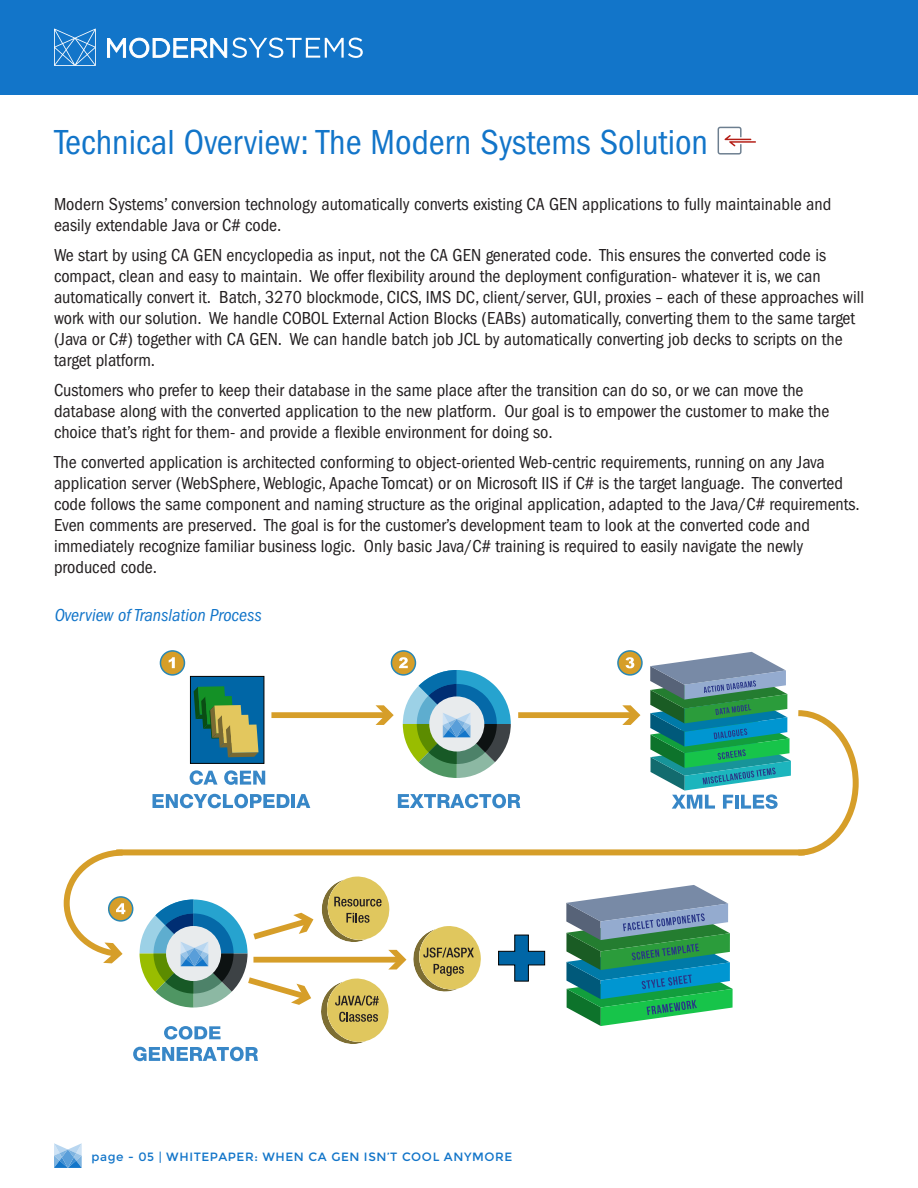
<style>
.page{position:relative;width:918px;height:1188px;background:#fff}
.page>*{position:absolute;margin:0;border:0;box-sizing:border-box;transform-origin:0 0}
.t1{font:condensed 36px "Franklin Gothic";color:#1275c9}
.text{font:condensed 18px/21px "Franklin Gothic";color:#231f20}
.text-2{font:italic condensed 18px "Franklin Gothic";color:#1275c9}
.book{font:12px "Montserrat";letter-spacing:.05em;color:#1275c9}
</style>
<div class="page">
<svg style="left:54px;top:1143px;width:28px;height:25px"></svg>
<div style="left:0;top:0;width:918px;height:94px;background:#1275c9"></div>
<svg style="left:54px;top:29px;width:42px;height:37px"></svg>
<svg style="left:107px;top:37px;width:256px;height:22px"></svg>
<svg style="left:718px;top:127px;width:38px;height:28px"></svg>
<div style="left:190px;top:676px;width:74px;height:88px;background:#0066a6;border:1px solid #000"></div>
<svg style="left:194px;top:686px;width:64px;height:71px"></svg>
<svg style="left:190px;top:770px;width:28px;height:15px"></svg>
<svg style="left:224px;top:770px;width:41px;height:15px"></svg>
<svg style="left:153px;top:794px;width:137px;height:14px"></svg>
<hr style="left:292px;top:794px;width:3px;height:14px;background:#3887c7">
<svg style="left:296px;top:794px;width:14px;height:14px"></svg>
<div style="left:271px;top:712px;width:116px;height:6px;background:#d69e29"></div>
<div style="left:518px;top:712px;width:116px;height:6px;background:#d69e29"></div>
<svg style="left:622px;top:705px;width:18px;height:20px"></svg>
<div style="left:253px;top:957px;width:147px;height:6px;background:#d69e29"></div>
<svg style="left:388px;top:950px;width:18px;height:19px"></svg>
<svg style="left:398px;top:794px;width:122px;height:14px"></svg>
<svg style="left:164px;top:1026px;width:57px;height:14px"></svg>
<svg style="left:133px;top:1047px;width:125px;height:14px"></svg>
<svg style="left:566px;top:885px;width:167px;height:141px"></svg>
<svg style="left:650px;top:652px;width:209px;height:204px"></svg>
<div style="left:160px;top:651px;width:24px;height:24px;background:#d69e29;border-radius:50%"></div>
<div style="left:160px;top:650px;width:25px;height:26px;border:2px solid #2987b5;border-radius:50%"></div>
<svg style="left:169px;top:657px;width:6px;height:11px"></svg>
<svg style="left:391px;top:651px;width:24px;height:24px"></svg>
<div style="left:391px;top:650px;width:25px;height:26px;border:2px solid #2987b5;border-radius:50%"></div>
<div style="left:618px;top:651px;width:24px;height:24px;background:#d69e29;border-radius:50%"></div>
<div style="left:617px;top:650px;width:26px;height:26px;border:2px solid #2987b5;border-radius:50%"></div>
<svg style="left:625px;top:657px;width:9px;height:11px"></svg>
<svg style="left:109px;top:897px;width:24px;height:24px"></svg>
<div style="left:108px;top:896px;width:25px;height:26px;border:2px solid #2987b5;border-radius:50%"></div>
<svg style="left:498px;top:935px;width:47px;height:46px"></svg>
<svg style="left:321px;top:978px;width:68px;height:66px"></svg>
<svg style="left:321px;top:876px;width:69px;height:66px"></svg>
<svg style="left:413px;top:926px;width:68px;height:66px"></svg>
<div style="left:116px;top:849px;width:689px;height:6px;background:#d69e29"></div>
<svg style="left:63px;top:849px;width:66px;height:114px"></svg>
<svg style="left:376px;top:657px;width:135px;height:121px"></svg>
<svg style="left:140px;top:900px;width:174px;height:108px"></svg>
<p class="t1" style="left:55px;top:122px;width:655px">Technical Overview: The Modern Systems Solution</p>
<p class="text" style="left:54px;top:193px;width:779px">Modern Systems’ conversion technology automatically converts existing CA GEN applications to fully maintainable and easily extendable Java or C# code.</p>
<p class="text" style="left:54px;top:244px;width:812px">We start by using CA GEN encyclopedia as input, not the CA GEN generated code. This ensures the converted code is compact, clean and easy to maintain. We offer flexibility around the deployment configuration- whatever it is, we can automatically convert it. Batch, 3270 blockmode, CICS, IMS DC, client/server, GUI, proxies – each of these approaches will work with our solution. We handle COBOL External Action Blocks (EABs) automatically, converting them to the same target (Java or C#) together with CA GEN. We can handle batch job JCL by automatically converting job decks to scripts on the target platform.</p>
<p class="text" style="left:54px;top:379px;width:777px">Customers who prefer to keep their database in the same place after the transition can do so, or we can move the database along with the converted application to the new platform. Our goal is to empower the customer to make the choice that’s right for them- and provide a flexible environment for doing so.</p>
<p class="text" style="left:54px;top:451px;width:807px">The converted application is architected conforming to object-oriented Web-centric requirements, running on any Java application server (WebSphere, Weblogic, Apache Tomcat) or on Microsoft IIS if C# is the target language. The converted code follows the same component and naming structure as the original application, adapted to the Java/C# requirements.<br>Even comments are preserved. The goal is for the customer’s development team to look at the converted code and immediately recognize familiar business logic. Only basic Java/C# training is required to easily navigate the newly produced code.</p>
<p class="text-2" style="left:55px;top:605px;width:209px">Overview of Translation Process</p>
<p class="book" style="left:92px;top:1150px;width:422px">page - 05 | WHITEPAPER: WHEN CA GEN ISN’T COOL ANYMORE</p>
</div>
